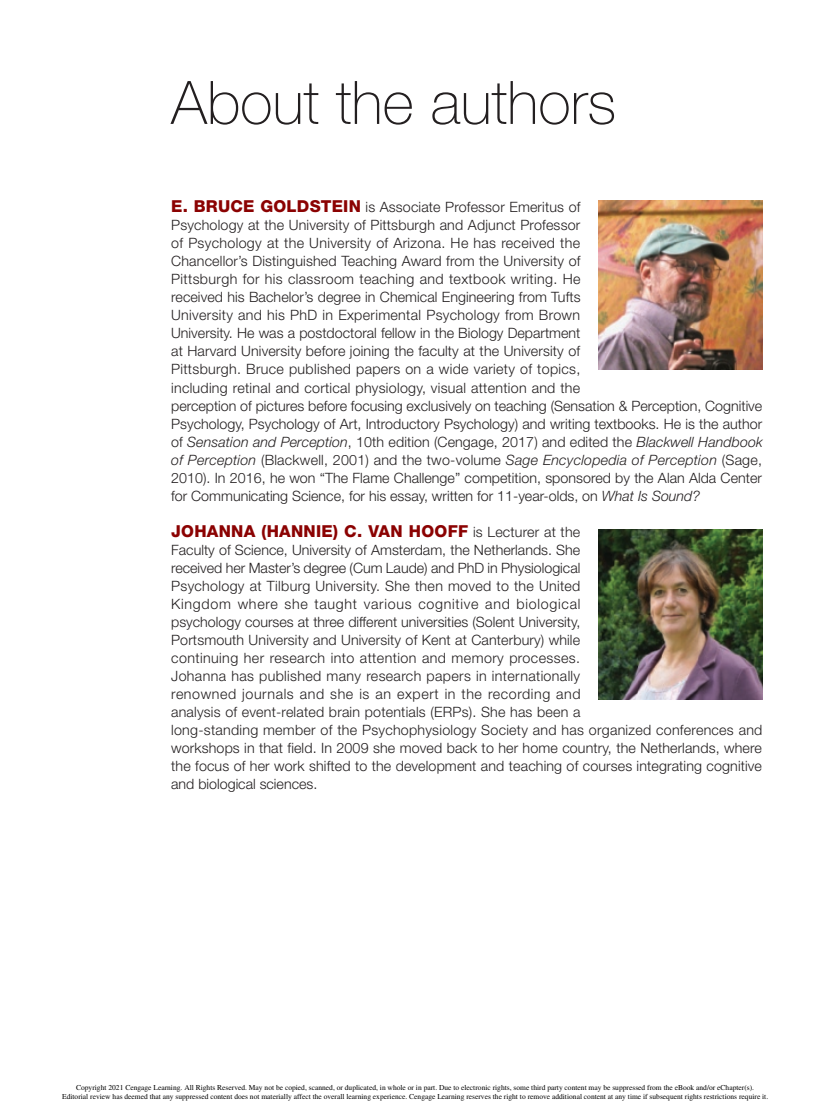
<style>
.page{position:relative;width:830px;height:1106px;background:#fff}
.page>*{position:absolute;margin:0;border:0;box-sizing:border-box;transform-origin:0 0}
.t1{font:100 60px "Helvetica Neue LT Std";color:#231f20}
.t2{font:800 16.5px "Helvetica Neue LT Std";letter-spacing:.015em;color:#8b0202}
.t3{font:300 14.25px/18px "Helvetica Neue LT Std";letter-spacing:.01em;color:#231f20}
.t4{font:7.5px/9.6px "Times";color:#000;text-align:center}
.s1{font-weight:800;font-size:16.5px;color:#8b0202}
.s2{font-style:italic}
.s3{font-weight:300;font-size:14.25px;color:#231f20}
</style>
<div class="page">
<img style="left:598px;top:201px;width:164px;height:169px">
<img style="left:598px;top:530px;width:164px;height:169px">
<p class="t1" style="left:171px;top:68px;width:446px">About the authors</p>
<p class="t3" style="left:171px;top:198px;width:593px"><span class="s1">E. BRUCE GOLDSTEIN</span> is Associate Professor Emeritus of<br>Psychology at the University of Pittsburgh and Adjunct Professor<br>of Psychology at the University of Arizona. He has received the<br>Chancellor’s Distinguished Teaching Award from the University of<br>Pittsburgh for his classroom teaching and textbook writing. He<br>received his Bachelor’s degree in Chemical Engineering from Tufts<br>University and his PhD in Experimental Psychology from Brown<br>University. He was a postdoctoral fellow in the Biology Department<br>at Harvard University before joining the faculty at the University of<br>Pittsburgh. Bruce published papers on a wide variety of topics,<br>including retinal and cortical physiology, visual attention and the<br>perception of pictures before focusing exclusively on teaching (Sensation &amp; Perception, Cognitive Psychology, Psychology of Art, Introductory Psychology) and writing textbooks. He is the author of <span class="s2">Sensation and Perception</span>, 10th edition (Cengage, 2017) and edited the <span class="s2">Blackwell Handbook of Perception</span> (Blackwell, 2001) and the two-volume <span class="s2">Sage Encyclopedia of Perception</span> (Sage, 2010). In 2016, he won “The Flame Challenge” competition, sponsored by the Alan Alda Center for Communicating Science, for his essay, written for 11-year-olds, on <span class="s2">What Is Sound?</span></p>
<p class="t2" style="left:171px;top:521px;width:410px">JOHANNA (HANNIE) C. VAN HOOFF <span class="s3">is Lecturer at the</span></p>
<p class="t3" style="left:171px;top:540px;width:592px">Faculty of Science, University of Amsterdam, the Netherlands. She<br>received her Master’s degree (Cum Laude) and PhD in Physiological<br>Psychology at Tilburg University. She then moved to the United<br>Kingdom where she taught various cognitive and biological<br>psychology courses at three different universities (Solent University,<br>Portsmouth University and University of Kent at Canterbury) while<br>continuing her research into attention and memory processes.<br>Johanna has published many research papers in internationally<br>renowned journals and she is an expert in the recording and<br>analysis of event-related brain potentials (ERPs). She has been a<br>long-standing member of the Psychophysiology Society and has organized conferences and workshops in that field. In 2009 she moved back to her home country, the Netherlands, where the focus of her work shifted to the development and teaching of courses integrating cognitive and biological sciences.</p>
<p class="t4" style="left:62px;top:1082px;width:707px">Copyright 2021 Cengage Learning. All Rights Reserved. May not be copied, scanned, or duplicated, in whole or in part. Due to electronic rights, some third party content may be suppressed from the eBook and/or eChapter(s).<br>Editorial review has deemed that any suppressed content does not materially affect the overall learning experience. Cengage Learning reserves the right to remove additional content at any time if subsequent rights restrictions require it.</p>
</div>
